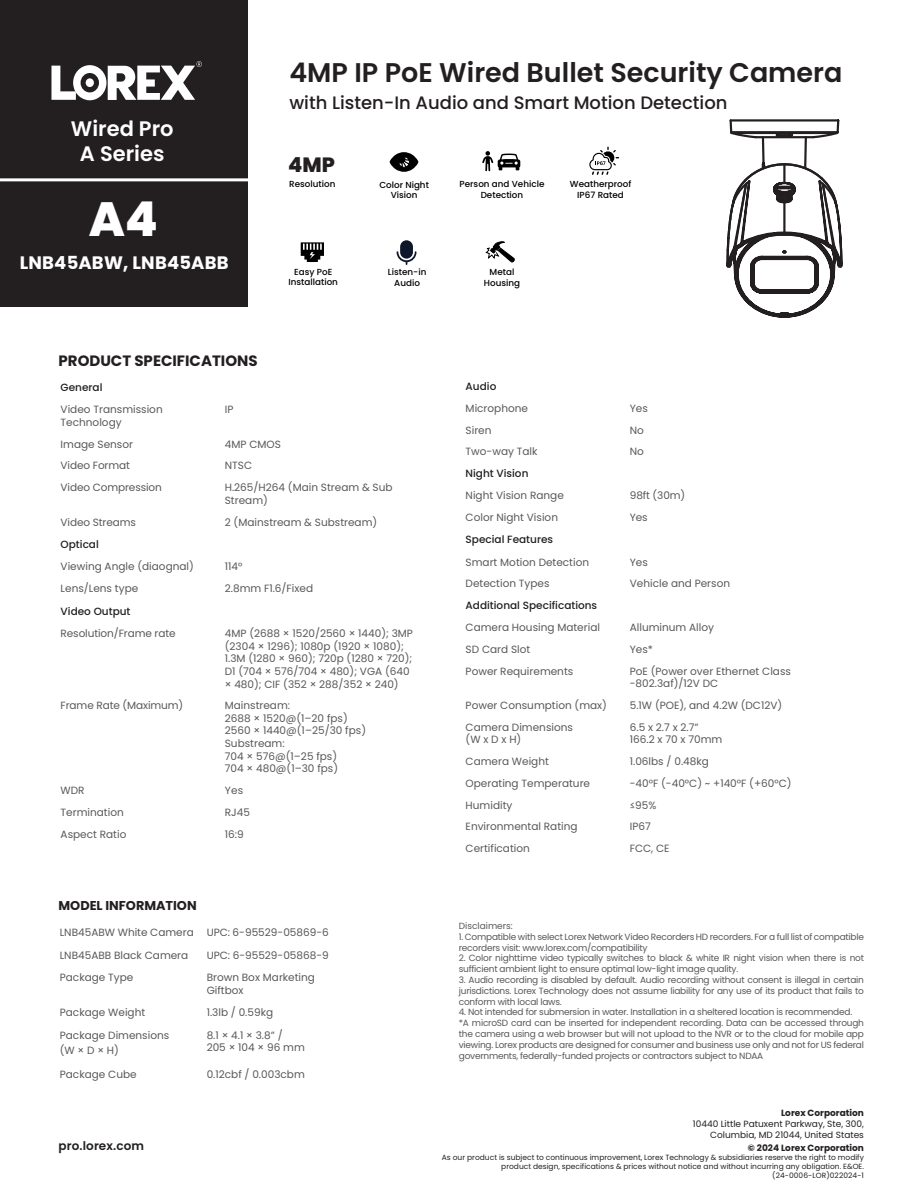
<style>
.page{position:relative;width:918px;height:1188px;background:#fff}
.page>*{position:absolute;margin:0;border:0;box-sizing:border-box;transform-origin:0 0}
.t1{font:800 48px "Poppins";color:#fff}
.t2{font:600 27px "Poppins";color:#231f20}
.t3{font:600 21px "Poppins";color:#fff}
.t4{font:800 20.7px "Poppins";color:#231f20}
.t5{font:500 18px "Poppins";color:#231f20}
.product_name_-_website{font:700 18px "Poppins";letter-spacing:.01em;color:#fff}
.Specs_header{font:700 15px "Poppins";color:#231f20}
.SPECS_2023{font:700 12.9px "Poppins";color:#231f20}
.product_name_-_website-2{font:600 12px "Poppins";letter-spacing:.01em;color:#231f20}
.t6{font:10.5px/12.6px "Poppins";color:#57585a}
.t7{font:500 10.5px "Poppins";color:#231f20}
.Paragraph_Style_1{font:9px/10.8px "Poppins";letter-spacing:-.025em;color:#57585a}
.t8{font:9px "Poppins";color:#231f20}
.t9{font:700 9px "Poppins";color:#231f20}
.Paragraph_Style_1-2{font:9px "Poppins";color:#57585a}
.t10{font:500 8.85px/10.5px "Poppins";color:#000;text-align:center}
.t11{font:7.5px/9px "Poppins";color:#231f20;text-align:right}
</style>
<div class="page">
<div style="left:0;top:0;width:248px;height:307px;background:#231f20"></div>
<svg style="left:51px;top:61px;width:151px;height:39px"></svg>
<svg style="left:390px;top:152px;width:28px;height:20px"></svg>
<svg style="left:482px;top:151px;width:38px;height:20px"></svg>
<svg style="left:589px;top:147px;width:30px;height:28px"></svg>
<hr style="left:0;top:178px;width:248px;height:3px;background:#fff">
<svg style="left:301px;top:242px;width:23px;height:20px"></svg>
<div style="left:400px;top:240px;width:13px;height:19px;background:#0d162a;border-radius:6px"></div>
<svg style="left:397px;top:251px;width:20px;height:14px"></svg>
<svg style="left:485px;top:241px;width:30px;height:22px"></svg>
<svg style="left:726px;top:119px;width:117px;height:199px"></svg>
<p class="t3" style="left:71px;top:116px;width:104px">Wired Pro</p>
<p class="t3" style="left:80px;top:142px;width:86px">A Series</p>
<h1 class="t1" style="left:89px;top:191px;width:71px">A4</h1>
<p class="product_name_-_website" style="left:20px;top:252px;width:210px">LNB45ABW, LNB45ABB</p>
<p class="Specs_header" style="left:59px;top:352px;width:201px">PRODUCT SPECIFICATIONS</p>
<p class="t2" style="left:289px;top:57px;width:555px">4MP IP PoE Wired Bullet Security Camera</p>
<p class="t5" style="left:289px;top:92px;width:440px">with Listen-In Audio and Smart Motion Detection</p>
<h3 class="t4" style="left:288px;top:152px;width:48px">4MP</h3>
<p class="t10" style="left:289px;top:179px;width:48px">Resolution</p>
<p class="t10" style="left:379px;top:179px;width:51px">Color Night<br>Vision</p>
<p class="t10" style="left:460px;top:179px;width:86px">Person and Vehicle<br>Detection</p>
<p class="t10" style="left:570px;top:179px;width:63px">Weatherproof<br>IP67 Rated</p>
<p class="t10" style="left:289px;top:267px;width:51px">Easy PoE<br>Installation</p>
<p class="t10" style="left:388px;top:267px;width:40px">Listen-in<br>Audio</p>
<p class="t10" style="left:484px;top:267px;width:38px">Metal<br>Housing</p>
<p class="t7" style="left:61px;top:381px;width:43px">General</p>
<p class="t6" style="left:61px;top:403px;width:104px">Video Transmission<br>Technology</p>
<p class="t6" style="left:225px;top:403px;width:10px">IP</p>
<p class="t6" style="left:61px;top:438px;width:74px">Image Sensor</p>
<p class="t6" style="left:225px;top:438px;width:58px">4MP CMOS</p>
<p class="t6" style="left:61px;top:460px;width:71px">Video Format</p>
<p class="t6" style="left:225px;top:460px;width:29px">NTSC</p>
<p class="t6" style="left:61px;top:481px;width:103px">Video Compression</p>
<p class="t6" style="left:225px;top:481px;width:169px">H.265/H264 (Main Stream &amp; Sub<br>Stream)</p>
<p class="t6" style="left:61px;top:516px;width:77px">Video Streams</p>
<p class="t6" style="left:225px;top:516px;width:154px">2 (Mainstream &amp; Substream)</p>
<p class="t7" style="left:61px;top:538px;width:40px">Optical</p>
<p class="t6" style="left:61px;top:561px;width:135px">Viewing Angle (diaognal)</p>
<p class="t6" style="left:225px;top:561px;width:19px">114°</p>
<p class="t6" style="left:61px;top:582px;width:79px">Lens/Lens type</p>
<p class="t6" style="left:225px;top:582px;width:90px">2.8mm F1.6/Fixed</p>
<p class="t7" style="left:61px;top:605px;width:71px">Video Output</p>
<p class="t6" style="left:61px;top:627px;width:116px">Resolution/Frame rate</p>
<p class="t6" style="left:225px;top:627px;width:190px">4MP (2688 × 1520/2560 × 1440); 3MP (2304 × 1296); 1080p (1920 × 1080); 1.3M (1280 × 960); 720p (1280 × 720); D1 (704 × 576/704 × 480); VGA (640 × 480); CIF (352 × 288/352 × 240)</p>
<p class="t6" style="left:61px;top:699px;width:124px">Frame Rate (Maximum)</p>
<p class="t6" style="left:225px;top:699px;width:67px">Mainstream:</p>
<p class="t6" style="left:225px;top:712px;width:125px">2688 × 1520@(1–20 fps)</p>
<p class="t6" style="left:225px;top:725px;width:143px">2560 × 1440@(1–25/30 fps)</p>
<p class="t6" style="left:225px;top:737px;width:61px">Substream:</p>
<p class="t6" style="left:225px;top:750px;width:114px">704 × 576@(1–25 fps)</p>
<p class="t6" style="left:225px;top:762px;width:115px">704 × 480@(1–30 fps)</p>
<p class="t6" style="left:61px;top:784px;width:26px">WDR</p>
<p class="t6" style="left:225px;top:784px;width:20px">Yes</p>
<p class="t6" style="left:61px;top:806px;width:65px">Termination</p>
<p class="t6" style="left:225px;top:806px;width:27px">RJ45</p>
<p class="t6" style="left:61px;top:828px;width:67px">Aspect Ratio</p>
<p class="t6" style="left:225px;top:828px;width:20px">16:9</p>
<p class="SPECS_2023" style="left:59px;top:898px;width:140px">MODEL INFORMATION</p>
<p class="t6" style="left:60px;top:926px;width:136px">LNB45ABW White Camera</p>
<p class="t6" style="left:207px;top:926px;width:124px">UPC: 6-95529-05869-6</p>
<p class="t6" style="left:60px;top:949px;width:130px">LNB45ABB Black Camera</p>
<p class="t6" style="left:207px;top:949px;width:124px">UPC: 6-95529-05868-9</p>
<p class="t6" style="left:60px;top:971px;width:75px">Package Type</p>
<p class="t6" style="left:207px;top:971px;width:110px">Brown Box Marketing<br>Giftbox</p>
<p class="t6" style="left:60px;top:1006px;width:87px">Package Weight</p>
<p class="t6" style="left:207px;top:1006px;width:68px">1.3lb / 0.59kg</p>
<p class="t6" style="left:60px;top:1027px;width:111px;line-height:15.6px">Package Dimensions (W × D × H)</p>
<p class="t6" style="left:207px;top:1029px;width:100px">8.1 × 4.1 × 3.8” /<br>205 × 104 × 96 mm</p>
<p class="t6" style="left:60px;top:1068px;width:78px">Package Cube</p>
<p class="t6" style="left:207px;top:1068px;width:100px">0.12cbf / 0.003cbm</p>
<p class="product_name_-_website-2" style="left:59px;top:1139px;width:87px">pro.lorex.com</p>
<p class="t7" style="left:466px;top:380px;width:32px">Audio</p>
<p class="t6" style="left:466px;top:402px;width:64px">Microphone</p>
<p class="t6" style="left:630px;top:402px;width:20px">Yes</p>
<p class="t6" style="left:466px;top:424px;width:27px">Siren</p>
<p class="t6" style="left:630px;top:424px;width:16px">No</p>
<p class="t6" style="left:466px;top:446px;width:73px">Two-way Talk</p>
<p class="t6" style="left:630px;top:446px;width:16px">No</p>
<p class="t7" style="left:466px;top:467px;width:64px">Night Vision</p>
<p class="t6" style="left:466px;top:489px;width:100px">Night Vision Range</p>
<p class="t6" style="left:630px;top:489px;width:57px">98ft (30m)</p>
<p class="t6" style="left:466px;top:511px;width:94px">Color Night Vision</p>
<p class="t6" style="left:630px;top:511px;width:19px">Yes</p>
<p class="t7" style="left:466px;top:533px;width:89px">Special Features</p>
<p class="t6" style="left:466px;top:556px;width:125px">Smart Motion Detection</p>
<p class="t6" style="left:630px;top:556px;width:20px">Yes</p>
<p class="t6" style="left:466px;top:578px;width:85px">Detection Types</p>
<p class="t6" style="left:630px;top:578px;width:102px">Vehicle and Person</p>
<p class="t7" style="left:466px;top:599px;width:133px">Additional Specifications</p>
<p class="t6" style="left:466px;top:621px;width:136px">Camera Housing Material</p>
<p class="t6" style="left:630px;top:621px;width:86px">Alluminum Alloy</p>
<p class="t6" style="left:466px;top:643px;width:66px">SD Card Slot</p>
<p class="t6" style="left:630px;top:643px;width:25px">Yes*</p>
<p class="t6" style="left:466px;top:665px;width:109px">Power Requirements</p>
<p class="t6" style="left:630px;top:665px;width:163px">PoE (Power over Ethernet Class -802.3af)/12V DC</p>
<p class="t6" style="left:466px;top:699px;width:143px">Power Consumption (max)</p>
<p class="t6" style="left:630px;top:699px;width:154px">5.1W (POE), and 4.2W (DC12V)</p>
<p class="t6" style="left:466px;top:721px;width:109px">Camera Dimensions (W x D x H)</p>
<p class="t6" style="left:630px;top:721px;width:70px">6.5 x 2.7 x 2.7”</p>
<p class="t6" style="left:630px;top:733px;width:94px">166.2 x 70 x 70mm</p>
<p class="t6" style="left:466px;top:755px;width:85px">Camera Weight</p>
<p class="t6" style="left:630px;top:755px;width:81px">1.06lbs / 0.48kg</p>
<p class="t6" style="left:466px;top:777px;width:126px">Operating Temperature</p>
<p class="t6" style="left:630px;top:777px;width:163px">-40°F (-40°C) ~ +140°F (+60°C)</p>
<p class="t6" style="left:466px;top:799px;width:48px">Humidity</p>
<p class="t6" style="left:630px;top:799px;width:28px">≤95%</p>
<p class="t6" style="left:466px;top:820px;width:113px">Environmental Rating</p>
<p class="t6" style="left:630px;top:820px;width:23px">IP67</p>
<p class="t6" style="left:466px;top:842px;width:66px">Certification</p>
<p class="t6" style="left:630px;top:842px;width:41px">FCC, CE</p>
<p class="Paragraph_Style_1-2" style="left:459px;top:921px;width:56px">Disclaimers:</p>
<p class="Paragraph_Style_1" style="left:459px;top:931px;width:407px">1. Compatible with select Lorex Network Video Recorders HD recorders. For a full list of compatible recorders visit: www.lorex.com/compatibility</p>
<p class="Paragraph_Style_1" style="left:459px;top:953px;width:407px">2. Color nighttime video typically switches to black &amp; white IR night vision when there is not sufficient ambient light to ensure optimal low-light image quality.</p>
<p class="Paragraph_Style_1" style="left:459px;top:974px;width:407px;text-align:justify">3. Audio recording is disabled by default. Audio recording without consent is illegal in certain jurisdictions. Lorex Technology does not assume liability for any use of its product that fails to conform with local laws.</p>
<p class="Paragraph_Style_1" style="left:459px;top:1007px;width:395px">4. Not intended for submersion in water. Installation in a sheltered location is recommended.</p>
<p class="Paragraph_Style_1" style="left:459px;top:1018px;width:407px;text-align:justify">*A microSD card can be inserted for independent recording. Data can be accessed through the camera using a web browser but will not upload to the NVR or to the cloud for mobile app viewing. Lorex products are designed for consumer and business use only and not for US federal governments, federally-funded projects or contractors subject to NDAA</p>
<p class="t9" style="left:781px;top:1108px;width:84px">Lorex Corporation</p>
<p class="t8" style="left:693px;top:1119px;width:173px">10440 Little Patuxent Parkway, Ste, 300,</p>
<p class="t8" style="left:710px;top:1130px;width:155px">Columbia, MD 21044, United States</p>
<p class="t9" style="left:748px;top:1142px;width:118px">© 2024 Lorex Corporation</p>
<p class="t11" style="left:442px;top:1153px;width:424px">As our product is subject to continuous improvement, Lorex Technology &amp; subsidiaries reserve the right to modify product design, specifications &amp; prices without notice and without incurring any obligation. E&amp;OE.</p>
<p class="t11" style="left:772px;top:1171px;width:93px">(24-0006-LOR)022024-1</p>
</div>
